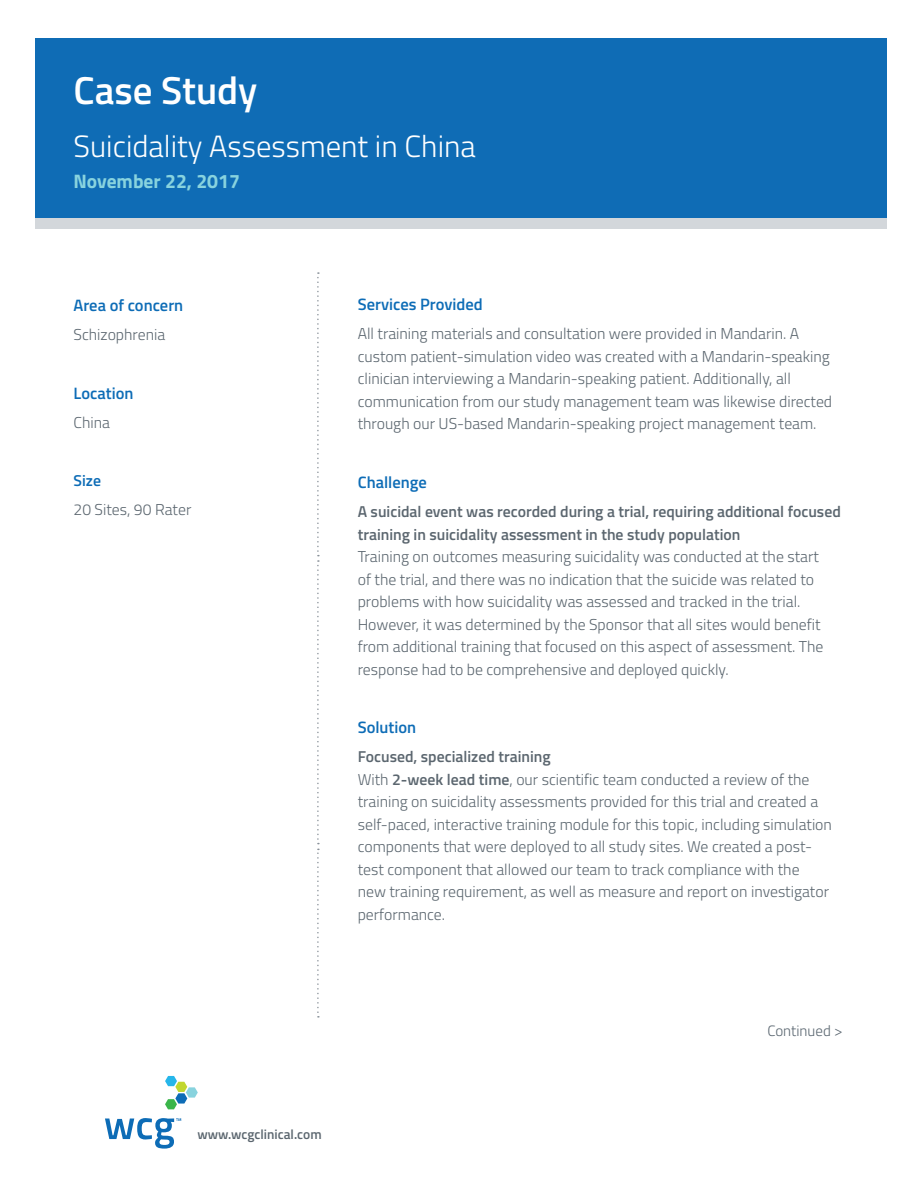
<style>
.page{position:relative;width:918px;height:1188px;background:#fff}
.page>*{position:absolute;margin:0;border:0;box-sizing:border-box;transform-origin:0 0}
.t1{font:600 39px "Titillium";color:#fff}
.t2{font:300 30.75px "Titillium";color:#fff}
.t3{font:700 19.5px "Titillium";color:#88d3de}
.Body_copy{font:600 16.5px "Titillium";color:#0d6cb6}
.Body_copy-2{font:300 15.75px/22.5px "Titillium";color:#5b666f}
.Body_copy-3{font:600 15.75px/22.5px "Titillium";color:#5b666f}
.Body_copy-4{font:600 15.75px "Titillium";color:#0d6cb6}
.t4{font:300 15px "Titillium";color:#5a6670}
.Body_copy-5{font:600 13.5px "Titillium";color:#5b666f}
.s1{font-weight:600}
</style>
<div class="page">
<div style="left:36px;top:38px;width:851px;height:181px;background:#0f6cb5"></div>
<svg style="left:165px;top:1076px;width:33px;height:33px"></svg>
<svg style="left:105px;top:1118px;width:76px;height:31px"></svg>
<svg style="left:317px;top:272px;width:2px;height:746px"></svg>
<div style="left:36px;top:219px;width:851px;height:10px;background:#d3d7db"></div>
<p class="t1" style="left:74px;top:61px;width:185px">Case Study</p>
<p class="t2" style="left:74px;top:124px;width:404px">Suicidality Assessment in China</p>
<p class="t3" style="left:74px;top:166px;width:168px">November 22, 2017</p>
<p class="Body_copy" style="left:74px;top:293px;width:111px">Area of concern</p>
<p class="Body_copy-2" style="left:74px;top:323px;width:93px">Schizophrenia</p>
<p class="Body_copy" style="left:74px;top:381px;width:61px">Location</p>
<p class="Body_copy-2" style="left:74px;top:410px;width:38px">China</p>
<p class="Body_copy-4" style="left:74px;top:469px;width:29px">Size</p>
<p class="Body_copy-2" style="left:74px;top:497px;width:119px">20 Sites, 90 Rater</p>
<p class="Body_copy" style="left:358px;top:292px;width:126px">Services Provided</p>
<p class="Body_copy-2" style="left:358px;top:322px;width:476px">All training materials and consultation were provided in Mandarin. A custom patient-simulation video was created with a Mandarin-speaking clinician interviewing a Mandarin-speaking patient. Additionally, all communication from our study management team was likewise directed through our US-based Mandarin-speaking project management team.</p>
<p class="Body_copy" style="left:358px;top:470px;width:71px">Challenge</p>
<p class="Body_copy-3" style="left:358px;top:500px;width:485px">A suicidal event was recorded during a trial, requiring additional focused training in suicidality assessment in the study population</p>
<p class="Body_copy-2" style="left:358px;top:545px;width:467px">Training on outcomes measuring suicidality was conducted at the start of the trial, and there was no indication that the suicide was related to problems with how suicidality was assessed and tracked in the trial.<br>However, it was determined by the Sponsor that all sites would benefit from additional training that focused on this aspect of assessment. The response had to be comprehensive and deployed quickly.</p>
<p class="Body_copy" style="left:358px;top:715px;width:60px">Solution</p>
<p class="Body_copy-3" style="left:358px;top:745px;width:195px">Focused, specialized training</p>
<p class="Body_copy-2" style="left:358px;top:767px;width:476px">With <span class="s1">2-week lead time</span>, our scientific team conducted a review of the training on suicidality assessments provided for this trial and created a self-paced, interactive training module for this topic, including simulation components that were deployed to all study sites. We created a post&shy;test component that allowed our team to track compliance with the<br>new training requirement, as well as measure and report on investigator performance.</p>
<p class="Body_copy-5" style="left:197px;top:1124px;width:126px">www.wcgclinical.com</p>
<p class="t4" style="left:767px;top:1020px;width:77px">Continued &gt;</p>
</div>
